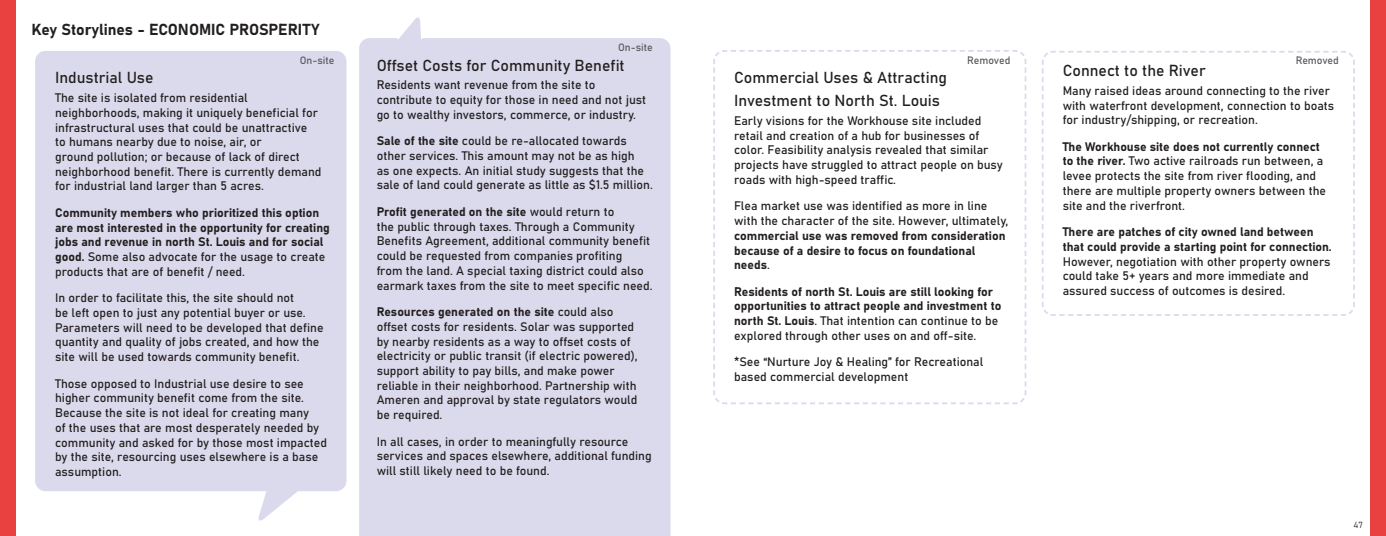
<style>
.page{position:relative;width:1386px;height:536px;background:#fff}
.page>*{position:absolute;margin:0;border:0;box-sizing:border-box;transform-origin:0 0}
.Paragraph_Style_-_Highlight{font:15.75px "Bahnschrift";color:#231f20}
.Heading{font:15.75px "Bahnschrift";color:#231f20}
.t1{font:12.25px/14.7px "Bahnschrift";color:#231f20}
.Note_-_Gray{font:10.5px "Bahnschrift";color:#595a5c}
.t2{font:8.75px "Bahnschrift";color:#231f20}
</style>
<div class="page">
<div style="left:0;top:0;width:16px;height:536px;background:#e94140"></div>
<div style="left:35px;top:51px;width:311px;height:440px;background:#dbdaec;border-radius:10px"></div>
<div style="left:359px;top:38px;width:312px;height:498px;background:#dbdaec"></div>
<svg style="left:258px;top:491px;width:40px;height:30px"></svg>
<svg style="left:395px;top:17px;width:29px;height:24px"></svg>
<div style="left:1370px;top:0;width:16px;height:536px;background:#e94140"></div>
<svg style="left:1042px;top:51px;width:313px;height:265px"></svg>
<svg style="left:713px;top:50px;width:314px;height:354px"></svg>
<p class="Heading" style="left:32px;top:17px;width:289px">Key Storylines - ECONOMIC PROSPERITY</p>
<p class="Note_-_Gray" style="left:300px;top:52px;width:36px">On-site</p>
<p class="Paragraph_Style_-_Highlight" style="left:55px;top:66px;width:100px">Industrial Use</p>
<p class="t1" style="left:55px;top:90px;width:268px">The site is isolated from residential neighborhoods, making it uniquely beneficial for infrastructural uses that could be unattractive<br>to humans nearby due to noise, air, or<br>ground pollution; or because of lack of direct neighborhood benefit. There is currently demand for industrial land larger than 5 acres.</p>
<p class="t1" style="left:55px;top:204px;width:276px">Community members who prioritized this option are most interested in the opportunity for creating jobs and revenue in north St. Louis and for social good. Some also advocate for the usage to create products that are of benefit / need.</p>
<p class="t1" style="left:55px;top:290px;width:270px">In order to facilitate this, the site should not<br>be left open to just any potential buyer or use.<br>Parameters will need to be developed that define quantity and quality of jobs created, and how the site will be used towards community benefit.</p>
<p class="t1" style="left:55px;top:375px;width:273px">Those opposed to Industrial use desire to see higher community benefit come from the site.<br>Because the site is not ideal for creating many<br>of the uses that are most desperately needed by community and asked for by those most impacted by the site, resourcing uses elsewhere is a base assumption.</p>
<p class="Note_-_Gray" style="left:618px;top:39px;width:36px">On-site</p>
<p class="Paragraph_Style_-_Highlight" style="left:377px;top:53px;width:250px">Offset Costs for Community Benefit</p>
<p class="t1" style="left:377px;top:77px;width:271px">Residents want revenue from the site to contribute to equity for those in need and not just go to wealthy investors, commerce, or industry.</p>
<p class="t1" style="left:377px;top:133px;width:278px">Sale of the site could be re-allocated towards other services. This amount may not be as high<br>as one expects. An initial study suggests that the sale of land could generate as little as $1.5 million.</p>
<p class="t1" style="left:377px;top:203px;width:277px">Profit generated on the site would return to<br>the public through taxes. Through a Community Benefits Agreement, additional community benefit could be requested from companies profiting<br>from the land. A special taxing district could also earmark taxes from the site to meet specific need.</p>
<p class="t1" style="left:377px;top:303px;width:263px">Resources generated on the site could also offset costs for residents. Solar was supported by nearby residents as a way to offset costs of electricity or public transit (if electric powered), support ability to pay bills, and make power reliable in their neighborhood. Partnership with Ameren and approval by state regulators would be required.</p>
<p class="t1" style="left:377px;top:433px;width:277px">In all cases, in order to meaningfully resource services and spaces elsewhere, additional funding will still likely need to be found.</p>
<p class="Note_-_Gray" style="left:967px;top:52px;width:45px">Removed</p>
<p class="Note_-_Gray" style="left:1296px;top:52px;width:45px">Removed</p>
<p class="Paragraph_Style_-_Highlight" style="left:1063px;top:59px;width:145px">Connect to the River</p>
<p class="t1" style="left:1063px;top:82px;width:273px">Many raised ideas around connecting to the river with waterfront development, connection to boats for industry/shipping, or recreation.</p>
<p class="t1" style="left:1063px;top:138px;width:265px">The Workhouse site does not currently connect to the river. Two active railroads run between, a levee protects the site from river flooding, and there are multiple property owners between the site and the riverfront.</p>
<p class="t1" style="left:1063px;top:223px;width:271px">There are patches of city owned land between that could provide a starting point for connection.<br>However, negotiation with other property owners could take 5+ years and more immediate and assured success of outcomes is desired.</p>
<p class="Paragraph_Style_-_Highlight" style="left:734px;top:66px;width:214px">Commercial Uses &amp; Attracting</p>
<p class="Paragraph_Style_-_Highlight" style="left:734px;top:89px;width:207px">Investment to North St. Louis</p>
<p class="t1" style="left:734px;top:112px;width:270px">Early visions for the Workhouse site included retail and creation of a hub for businesses of color. Feasibility analysis revealed that similar projects have struggled to attract people on busy roads with high-speed traffic.</p>
<p class="t1" style="left:734px;top:198px;width:276px">Flea market use was identified as more in line with the character of the site. However, ultimately, commercial use was removed from consideration because of a desire to focus on foundational needs.</p>
<p class="t1" style="left:734px;top:283px;width:269px">Residents of north St. Louis are still looking for opportunities to attract people and investment to north St. Louis. That intention can continue to be explored through other uses on and off-site.</p>
<p class="t1" style="left:734px;top:354px;width:251px">*See “Nurture Joy &amp; Healing” for Recreational based commercial development</p>
<p class="t2" style="left:1354px;top:517px;width:11px">47</p>
</div>
